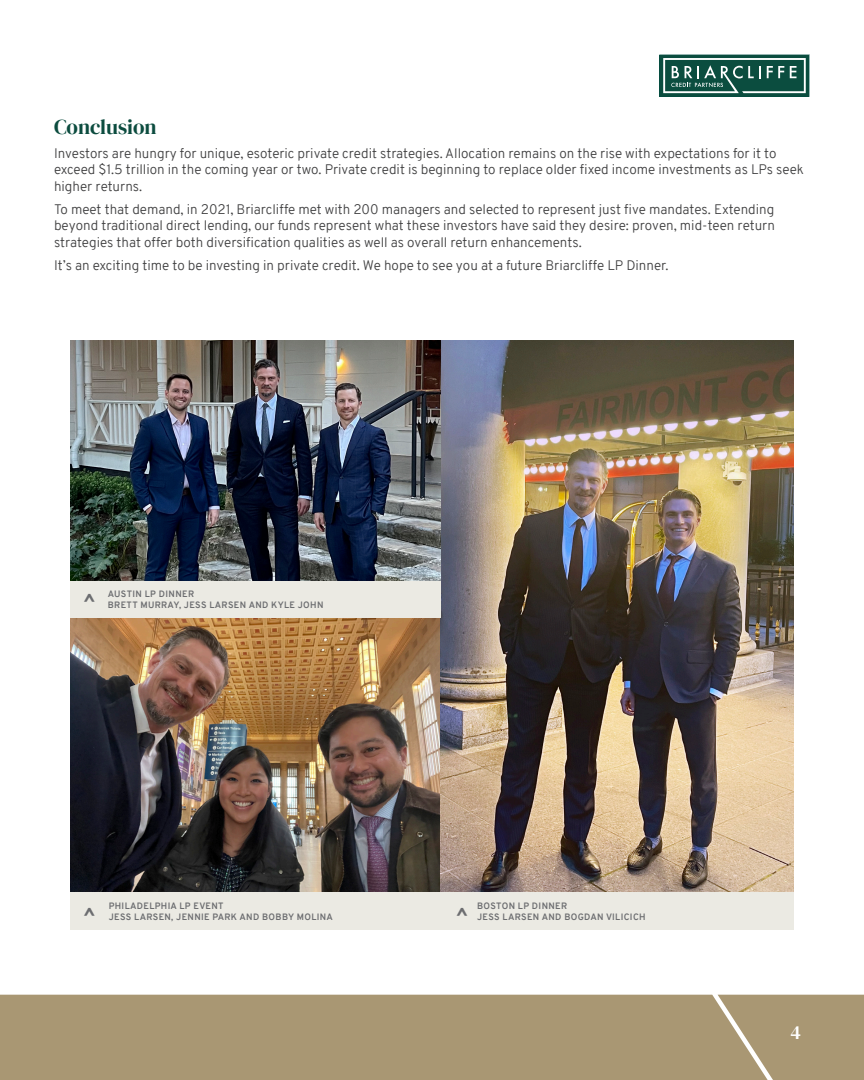
<style>
.page{position:relative;width:864px;height:1080px;background:#fff}
.page>*{position:absolute;margin:0;border:0;box-sizing:border-box;transform-origin:0 0}
.Body_Type_9PT_Grey{font:21px "DM Serif Display";color:#0c4c3f}
.t1{font:700 21px "Overpass";color:#6c6d70}
.t2{font:19.5px "DM Serif Display";color:#fff}
.Body_Type_9PT_Grey-2{font:300 13.5px/16.5px "Overpass";color:#3e3e3f}
.t3{font:700 9px "Overpass";letter-spacing:.04em;color:#6c6d70}
</style>
<div class="page">
<div style="left:72px;top:995px;width:646px;height:85px;background:#a99773"></div>
<div style="left:718px;top:995px;width:146px;height:85px;background:#a99773"></div>
<div style="left:0;top:994px;width:72px;height:86px;background:#a99773"></div>
<svg style="left:659px;top:54px;width:151px;height:43px;background:#3c7166"></svg>
<div style="left:439px;top:340px;width:355px;height:590px;background:#ebeae3"></div>
<img style="left:439px;top:340px;width:355px;height:552px">
<div style="left:70px;top:616px;width:369px;height:314px;background:#ebeae3"></div>
<img style="left:70px;top:618px;width:369px;height:274px">
<div style="left:70px;top:340px;width:370px;height:278px;background:#ebeae3"></div>
<img style="left:70px;top:340px;width:370px;height:240px">
<p class="Body_Type_9PT_Grey" style="left:54px;top:115px;width:104px">Conclusion</p>
<p class="Body_Type_9PT_Grey-2" style="left:54px;top:145px;width:751px">Investors are hungry for unique, esoteric private credit strategies. Allocation remains on the rise with expectations for it to exceed $1.5 trillion in the coming year or two. Private credit is beginning to replace older fixed income investments as LPs seek higher returns.</p>
<p class="Body_Type_9PT_Grey-2" style="left:54px;top:201px;width:722px;text-align:justify">To meet that demand, in 2021, Briarcliffe met with 200 managers and selected to represent just five mandates. Extending beyond traditional direct lending, our funds represent what these investors have said they desire: proven, mid-teen return strategies that offer both diversification qualities as well as overall return enhancements.</p>
<p class="Body_Type_9PT_Grey-2" style="left:54px;top:257px;width:616px">It’s an exciting time to be investing in private credit. We hope to see you at a future Briarcliffe LP Dinner.</p>
<p class="t1" style="left:83px;top:587px;width:15px">^</p>
<p class="t3" style="left:108px;top:587px;width:88px">AUSTIN LP DINNER</p>
<p class="t3" style="left:108px;top:598px;width:217px">BRETT MURRAY, JESS LARSEN AND KYLE JOHN</p>
<p class="t3" style="left:109px;top:900px;width:116px">PHILADELPHIA LP EVENT</p>
<p class="t3" style="left:109px;top:911px;width:226px">JESS LARSEN, JENNIE PARK AND BOBBY MOLINA</p>
<p class="t1" style="left:83px;top:900px;width:15px">^</p>
<p class="t1" style="left:456px;top:900px;width:15px">^</p>
<p class="t3" style="left:477px;top:900px;width:92px">BOSTON LP DINNER</p>
<p class="t3" style="left:477px;top:911px;width:170px">JESS LARSEN AND BOGDAN VILICICH</p>
<h2 class="t2" style="left:791px;top:1021px;width:12px">4</h2>
</div>
